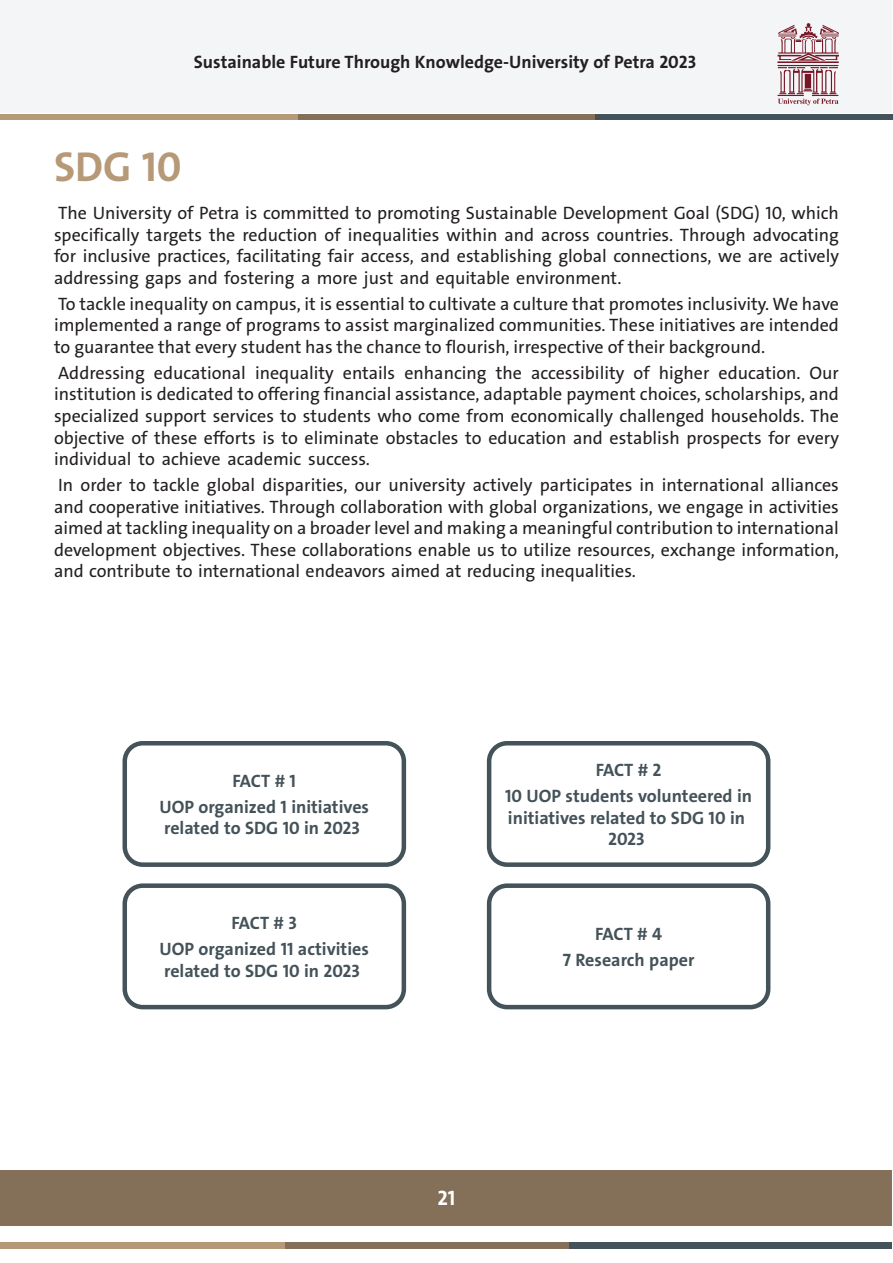
<style>
.page{position:relative;width:893px;height:1263px;background:#fff}
.page>*{position:absolute;margin:0;border:0;box-sizing:border-box;transform-origin:0 0}
.t1{font:700 42px "The Sans";color:#b69a78}
.t2{font:700 21px "The Sans";color:#fff}
.t3{font:18px/21.6px "The Sans";color:#231f20;text-align:justify}
.t4{font:700 18px/25.8px "The Sans";color:#445259;text-align:center}
.t5{font:700 18px "The Sans";color:#231f20}
</style>
<div class="page">
<div style="left:0;top:1170px;width:892px;height:56px;background:#847059"></div>
<div style="left:0;top:0;width:892px;height:113px;background:#f4f5f6"></div>
<div style="left:285px;top:1242px;width:297px;height:6px;background:#847059"></div>
<div style="left:570px;top:1242px;width:322px;height:6px;background:#445259"></div>
<div style="left:0;top:1242px;width:285px;height:6px;background:#b69a78"></div>
<div style="left:298px;top:114px;width:297px;height:6px;background:#847059"></div>
<div style="left:595px;top:114px;width:298px;height:6px;background:#445259"></div>
<div style="left:0;top:114px;width:298px;height:6px;background:#b69a78"></div>
<svg style="left:777px;top:23px;width:62px;height:82px"></svg>
<div style="left:123px;top:741px;width:283px;height:126px;border:4px solid #445259;border-radius:18px"></div>
<div style="left:123px;top:883px;width:283px;height:126px;border:4px solid #445259;border-radius:18px"></div>
<div style="left:487px;top:741px;width:283px;height:126px;border:4px solid #445259;border-radius:18px"></div>
<div style="left:487px;top:883px;width:283px;height:126px;border:4px solid #445259;border-radius:18px"></div>
<p class="t5" style="left:194px;top:50px;width:504px">Sustainable Future Through Knowledge-University of Petra 2023</p>
<h1 class="t1" style="left:54px;top:140px;width:129px">SDG 10</h1>
<p class="t3" style="left:54px;top:202px;width:786px">The University of Petra is committed to promoting Sustainable Development Goal (SDG) 10, which specifically targets the reduction of inequalities within and across countries. Through advocating for inclusive practices, facilitating fair access, and establishing global connections, we are actively addressing gaps and fostering a more just and equitable environment.</p>
<p class="t3" style="left:54px;top:293px;width:786px">To tackle inequality on campus, it is essential to cultivate a culture that promotes inclusivity. We have implemented a range of programs to assist marginalized communities. These initiatives are intended to guarantee that every student has the chance to flourish, irrespective of their background.</p>
<p class="t3" style="left:54px;top:362px;width:786px">Addressing educational inequality entails enhancing the accessibility of higher education. Our institution is dedicated to offering financial assistance, adaptable payment choices, scholarships, and specialized support services to students who come from economically challenged households. The objective of these efforts is to eliminate obstacles to education and establish prospects for every individual to achieve academic success.</p>
<p class="t3" style="left:54px;top:474px;width:786px">In order to tackle global disparities, our university actively participates in international alliances and cooperative initiatives. Through collaboration with global organizations, we engage in activities aimed at tackling inequality on a broader level and making a meaningful contribution to international development objectives. These collaborations enable us to utilize resources, exchange information, and contribute to international endeavors aimed at reducing inequalities.</p>
<p class="t4" style="left:159px;top:768px;width:211px">FACT # 1<br>UOP organized 1 initiatives</p>
<p class="t4" style="left:164px;top:815px;width:197px">related to SDG 10 in 2023</p>
<p class="t4" style="left:160px;top:910px;width:211px">FACT # 3<br>UOP organized 11 activities</p>
<p class="t4" style="left:164px;top:958px;width:197px">related to SDG 10 in 2023</p>
<p class="t4" style="left:505px;top:757px;width:248px">FACT # 2<br>10 UOP students volunteered in</p>
<p class="t4" style="left:508px;top:807px;width:239px;line-height:21.6px">initiatives related to SDG 10 in<br>2023</p>
<p class="t4" style="left:563px;top:921px;width:133px">FACT # 4<br>7 Research paper</p>
<p class="t2" style="left:437px;top:1184px;width:19px">21</p>
</div>
